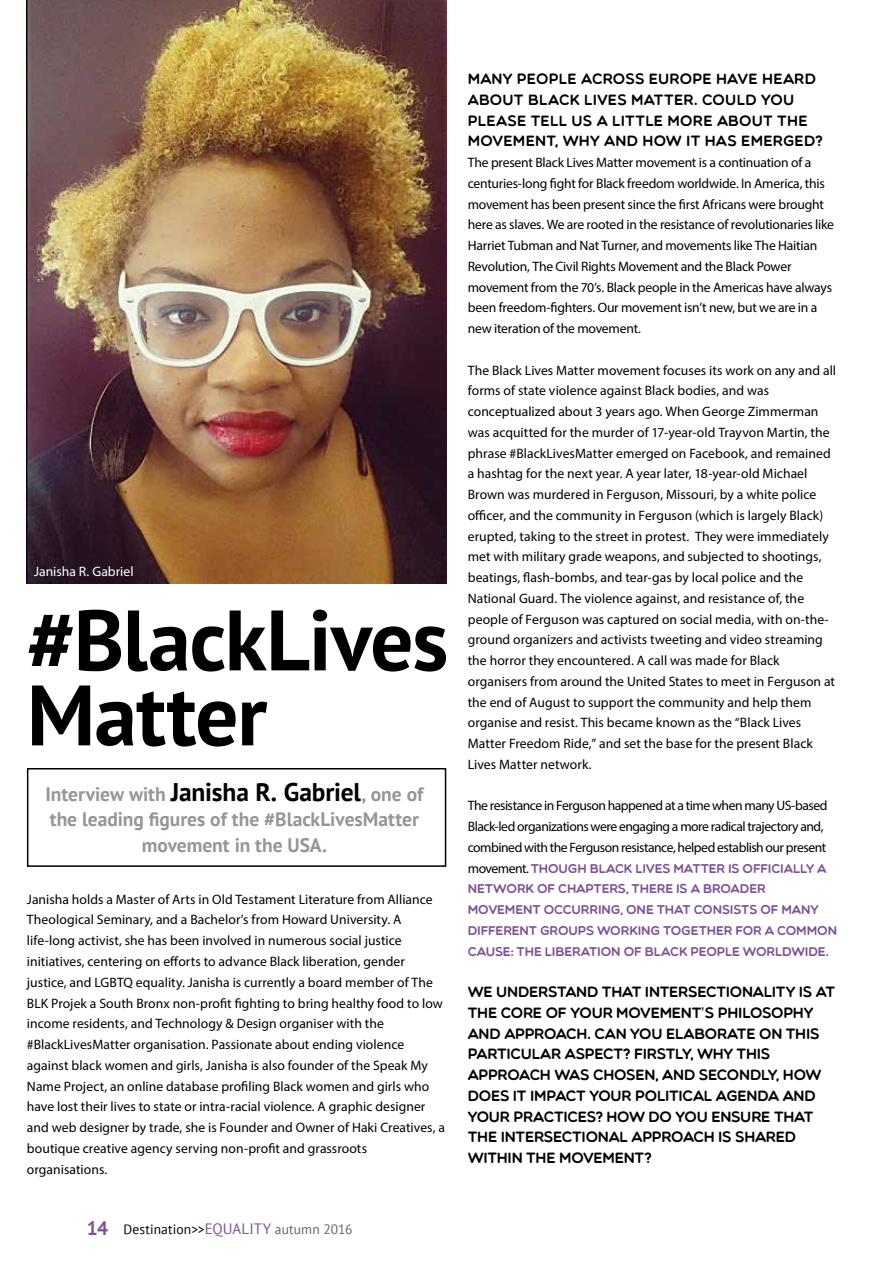
<style>
.page{position:relative;width:893px;height:1263px;background:#fff}
.page>*{position:absolute;margin:0;border:0;box-sizing:border-box;transform-origin:0 0}
.t1{font:700 85.5px/75px "PT Sans";letter-spacing:-.015em;color:#000}
.t2{font:700 19.5px/25.5px "PT Sans";color:#939799;text-align:center}
.t3{font:15px/20.7px "Multicolore";letter-spacing:-.015em;color:#000}
.t4{font:15px/20.7px "Multicolore";letter-spacing:.015em;color:#000}
.t5{font:13.65px/20.7px "Myriad Pro";color:#000}
.t6{font:13.65px/20.7px "Myriad Pro";letter-spacing:-.035em;color:#000}
.t7{font:13.65px "Myriad Pro";color:#fff}
.t8{font:13.5px "PT Sans";letter-spacing:.01em;color:#000}
.t9{font:12.75px/20.7px "Multicolore";letter-spacing:-.01em;color:#7e5194}
.s1{font-size:25.5px;color:#000}
.s2{font-weight:700;font-size:19.5px;color:#7e5194}
.s3{font-size:15px;color:#7e5194}
.s4{color:#636466}
.s5{font-family:"Myriad Pro";font-size:13.65px;color:#000}
</style>
<div class="page">
<img style="left:27px;top:0;width:419px;height:583px">
<div style="left:27px;top:768px;width:419px;height:99px;border:2px solid #000"></div>
<p class="t7" style="left:34px;top:563px;width:101px">Janisha R. Gabriel</p>
<h1 class="t1" style="left:27px;top:601px;width:423px">#BlackLives<br>Matter</h1>
<h2 class="t2" style="left:45px;top:780px;width:380px">Interview with <span class="s1">Janisha R. Gabriel</span>, one of the leading figures of the #BlackLivesMatter movement in the USA.</h2>
<p class="t5" style="left:27px;top:888px;width:420px">Janisha holds a Master of Arts in Old Testament Literature from Alliance Theological Seminary, and a Bachelor’s from Howard University. A life-long activist, she has been involved in numerous social justice initiatives, centering on efforts to advance Black liberation, gender justice, and LGBTQ equality. Janisha is currently a board member of The BLK Projek a South Bronx non-profit fighting to bring healthy food to low income residents, and Technology &amp; Design organiser with the #BlackLivesMatter organisation. Passionate about ending violence against black women and girls, Janisha is also founder of the Speak My Name Project, an online database profiling Black women and girls who have lost their lives to state or intra-racial violence. A graphic designer and web designer by trade, she is Founder and Owner of Haki Creatives, a boutique creative agency serving non-profit and grassroots organisations.</p>
<p class="t8" style="left:87px;top:1221px;width:267px"><span class="s2">14</span> Destination&gt;&gt;<span class="s3">EQUALITY</span> <span class="s4">autumn 2016</span></p>
<p class="t4" style="left:468px;top:68px;width:356px">MANY PEOPLE ACROSS EUROPE HAVE HEARD ABOUT BLACK LIVES MATTER. COULD YOU PLEASE TELL US A LITTLE MORE ABOUT THE MOVEMENT, WHY AND HOW IT HAS EMERGED?</p>
<p class="t5" style="left:468px;top:152px;width:368px">The present Black Lives Matter movement is a continuation of a centuries-long fight for Black freedom worldwide. In America, this movement has been present since the first Africans were brought here as slaves. We are rooted in the resistance of revolutionaries like Harriet Tubman and Nat Turner, and movements like The Haitian Revolution, The Civil Rights Movement and the Black Power movement from the 70’s. Black people in the Americas have always been freedom-fighters. Our movement isn’t new, but we are in a new iteration of the movement.</p>
<p class="t5" style="left:468px;top:359px;width:370px">The Black Lives Matter movement focuses its work on any and all forms of state violence against Black bodies, and was conceptualized about 3 years ago. When George Zimmerman was acquitted for the murder of 17-year-old Trayvon Martin, the phrase #BlackLivesMatter emerged on Facebook, and remained a hashtag for the next year. A year later, 18-year-old Michael Brown was murdered in Ferguson, Missouri, by a white police officer, and the community in Ferguson (which is largely Black) erupted, taking to the street in protest. They were immediately met with military grade weapons, and subjected to shootings, beatings, flash-bombs, and tear-gas by local police and the National Guard. The violence against, and resistance of, the people of Ferguson was captured on social media, with on-the&shy;ground organizers and activists tweeting and video streaming the horror they encountered. A call was made for Black organisers from around the United States to meet in Ferguson at the end of August to support the community and help them organise and resist. This became known as the “Black Lives Matter Freedom Ride,” and set the base for the present Black Lives Matter network.</p>
<p class="t6" style="left:468px;top:795px;width:361px">The resistance in Ferguson happened at a time when many US-based<br>Black-led organizations were engaging a more radical trajectory and, combined with the Ferguson resistance, helped establish our present</p>
<p class="t9" style="left:468px;top:857px;width:371px"><span class="s5">movement.</span> THOUGH BLACK LIVES MATTER IS OFFICIALLY A NETWORK OF CHAPTERS, THERE IS A BROADER MOVEMENT OCCURRING, ONE THAT CONSISTS OF MANY DIFFERENT GROUPS WORKING TOGETHER FOR A COMMON CAUSE: THE LIBERATION OF BLACK PEOPLE WORLDWIDE.</p>
<p class="t3" style="left:468px;top:981px;width:369px">WE UNDERSTAND THAT INTERSECTIONALITY IS AT THE CORE OF YOUR MOVEMENT’S PHILOSOPHY AND APPROACH. CAN YOU ELABORATE ON THIS PARTICULAR ASPECT? FIRSTLY, WHY THIS APPROACH WAS CHOSEN, AND SECONDLY, HOW DOES IT IMPACT YOUR POLITICAL AGENDA AND YOUR PRACTICES? HOW DO YOU ENSURE THAT THE INTERSECTIONAL APPROACH IS SHARED WITHIN THE MOVEMENT?</p>
</div>
